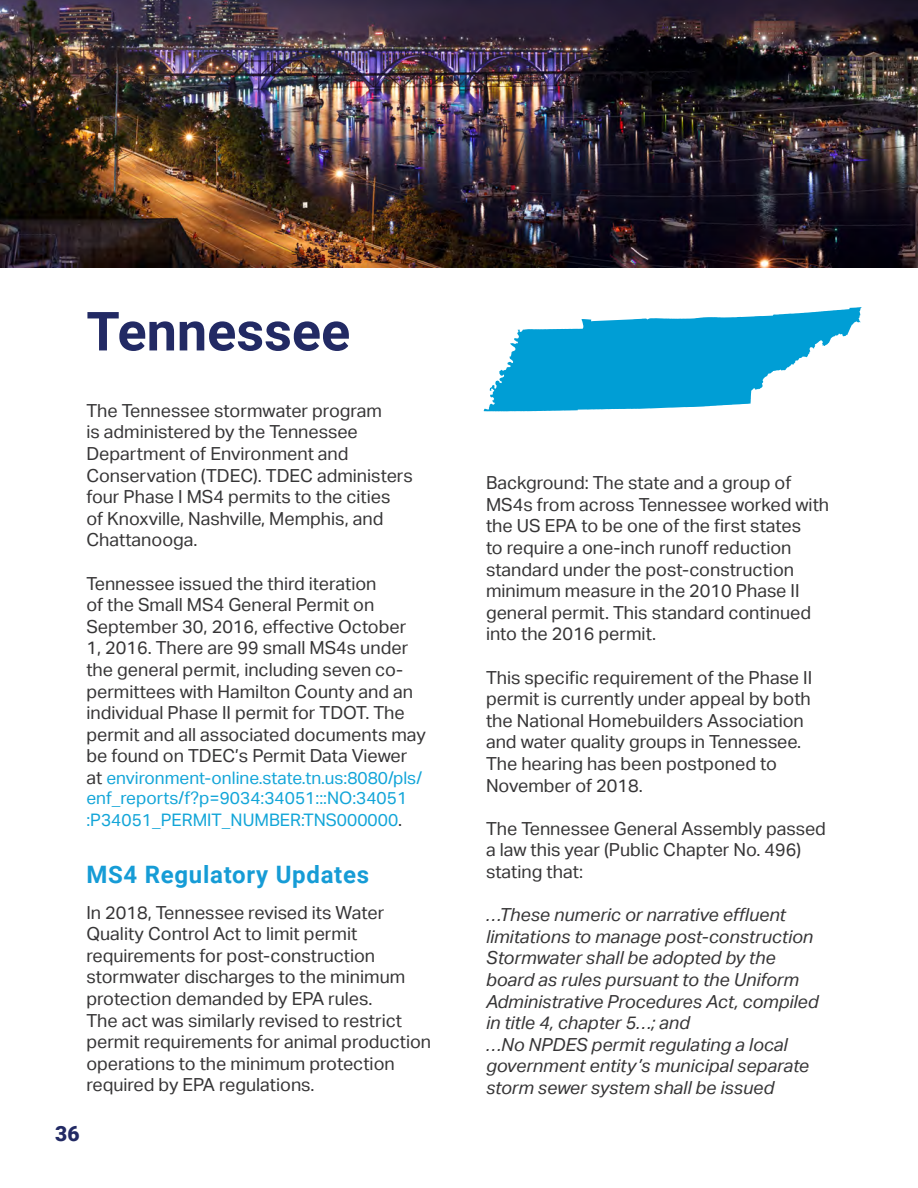
<style>
.page{position:relative;width:918px;height:1188px;background:#fff}
.page>*{position:absolute;margin:0;border:0;box-sizing:border-box;transform-origin:0 0}
.t1{font:700 54px "Roboto";color:#222a64}
.t2{font:700 24px "Roboto";letter-spacing:.03em;color:#169cd6}
.t3{font:900 21px "Roboto";color:#222a64}
.t4{font:18px/21.6px "Aktiv Grotesk";color:#363536}
.t5{font:italic 18px/21.6px "Aktiv Grotesk";color:#363536}
.t6{font:17.25px/20.9px "Aktiv Grotesk";color:#12a5d8}
.s1{font-size:18px;color:#363536}
</style>
<div class="page">
<img style="left:0;top:0;width:918px;height:268px">
<svg style="left:484px;top:307px;width:378px;height:104px"></svg>
<p class="t1" style="left:86px;top:293px;width:265px">Tennessee</p>
<p class="t4" style="left:86px;top:400px;width:328px">The Tennessee stormwater program<br>is administered by the Tennessee<br>Department of Environment and<br>Conservation (TDEC). TDEC administers four Phase I MS4 permits to the cities<br>of Knoxville, Nashville, Memphis, and<br>Chattanooga.</p>
<p class="t4" style="left:86px;top:573px;width:341px">Tennessee issued the third iteration<br>of the Small MS4 General Permit on September 30, 2016, effective October<br>1, 2016. There are 99 small MS4s under the general permit, including seven co&shy;permittees with Hamilton County and an individual Phase II permit for TDOT. The permit and all associated documents may be found on TDEC’s Permit Data Viewer</p>
<p class="t6" style="left:86px;top:768px;width:337px"><span class="s1">at</span> environment-online.state.tn.us:8080/pls/ enf_reports/f?p=9034:34051:::NO:34051 :P34051_PERMIT_NUMBER:TNS000000<span class="s1">.</span></p>
<p class="t2" style="left:86px;top:858px;width:284px">MS4 Regulatory Updates</p>
<p class="t4" style="left:86px;top:902px;width:320px">In 2018, Tennessee revised its Water Quality Control Act to limit permit requirements for post-construction stormwater discharges to the minimum protection demanded by EPA rules.</p>
<p class="t4" style="left:86px;top:1010px;width:346px">The act was similarly revised to restrict permit requirements for animal production operations to the minimum protection required by EPA regulations.</p>
<p class="t3" style="left:55px;top:1119px;width:26px">36</p>
<p class="t4" style="left:486px;top:472px;width:345px">Background: The state and a group of MS4s from across Tennessee worked with the US EPA to be one of the first states<br>to require a one-inch runoff reduction standard under the post-construction minimum measure in the 2010 Phase II general permit. This standard continued into the 2016 permit.</p>
<p class="t4" style="left:486px;top:667px;width:328px">This specific requirement of the Phase II permit is currently under appeal by both the National Homebuilders Association and water quality groups in Tennessee.<br>The hearing has been postponed to November of 2018.</p>
<p class="t4" style="left:486px;top:818px;width:342px">The Tennessee General Assembly passed a law this year (Public Chapter No. 496) stating that:</p>
<p class="t5" style="left:486px;top:904px;width:334px">…These numeric or narrative effluent limitations to manage post-construction Stormwater shall be adopted by the board as rules pursuant to the Uniform Administrative Procedures Act, compiled in title 4, chapter 5…; and</p>
<p class="t5" style="left:486px;top:1034px;width:325px">…No NPDES permit regulating a local government entity’s municipal separate storm sewer system shall be issued</p>
</div>
